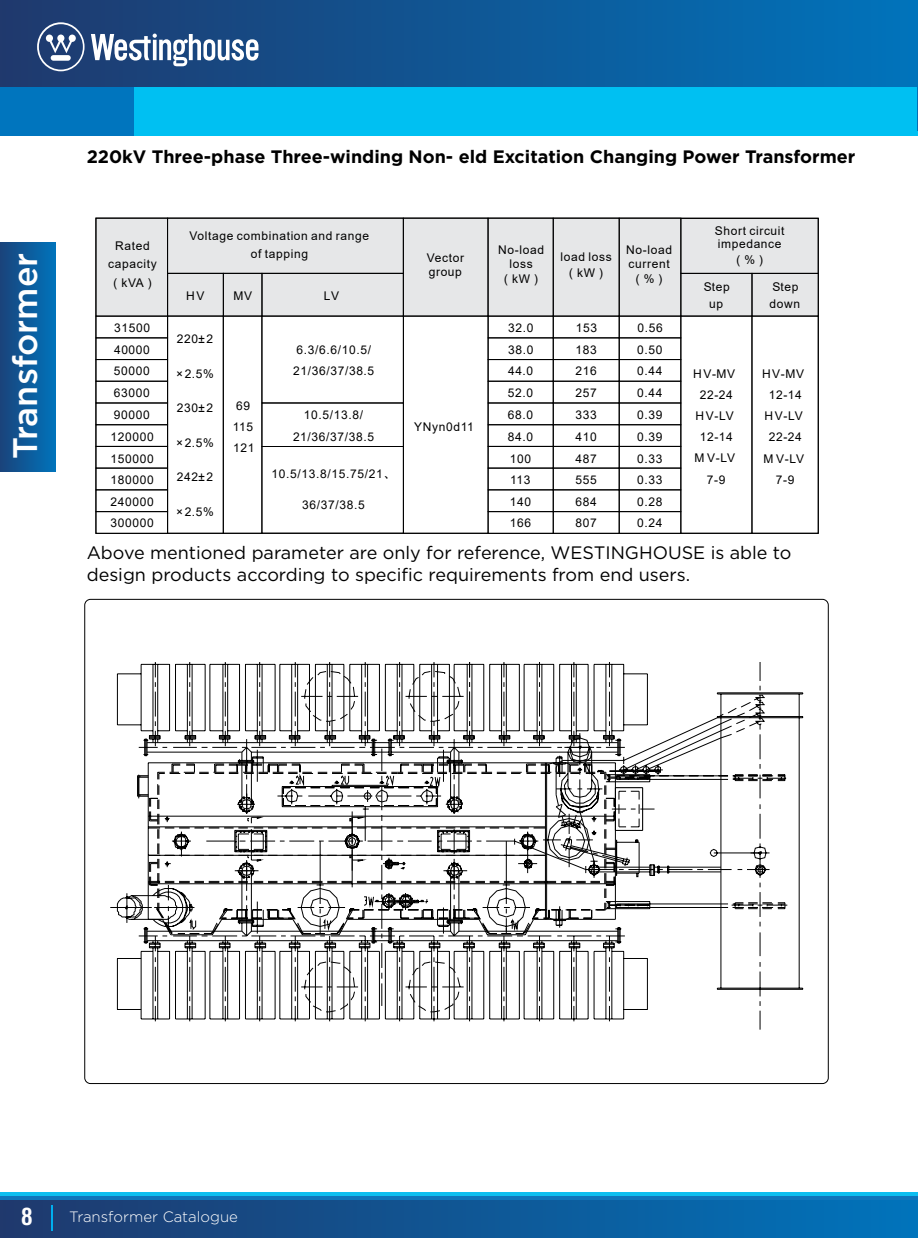
<style>
.page{position:relative;width:918px;height:1238px;background:#fff}
.page>*{position:absolute;margin:0;border:0;box-sizing:border-box;transform-origin:0 0}
.t1{font:500 34.05px "Gotham";color:#fff}
.t2{font:700 condensed 24.3px "Helvetica Rounded";color:#fff}
.t3{font:18px/21.6px "Gotham";color:#000}
.t4{font:700 18px "Gotham";color:#000}
.t5{font:300 15px "Gotham Rounded";color:#fff}
.t6{font:12px/21.1px "Arial";letter-spacing:.055em;color:#000;text-align:center}
.t7{font:12px "Arial Unicode MS";color:#000}
.s1{font-family:"Arial Unicode MS"}
.s2{font-family:"Arial"}
</style>
<div class="page">
<div style="left:0;top:242px;width:55px;height:229px;background:linear-gradient(to right,#1a437b,#0173ba)"></div>
<div style="left:0;top:0;width:918px;height:130px;background:linear-gradient(to right,#20396d,#0074bb)"></div>
<div style="left:8px;top:87px;width:910px;height:49px;background:#00c0f2"></div>
<div style="left:0;top:87px;width:134px;height:49px;background:#0075be"></div>
<svg style="left:91px;top:34px;width:167px;height:32px"></svg>
<svg style="left:37px;top:22px;width:48px;height:49px"></svg>
<svg style="left:917px;top:0;width:1px;height:87px"></svg>
<div style="left:0;top:1192px;width:918px;height:7px;background:#0cbef0"></div>
<div style="left:0;top:1196px;width:918px;height:8px;background:#0e75bb"></div>
<div style="left:0;top:1200px;width:918px;height:38px;background:linear-gradient(to right,#20396d,#0074bb)"></div>
<hr style="left:51px;top:1205px;width:2px;height:26px;background:#00aeef">
<svg style="left:259px;top:662px;width:544px;height:368px"></svg>
<svg style="left:648px;top:695px;width:137px;height:239px"></svg>
<svg style="left:117px;top:662px;width:505px;height:86px"></svg>
<svg style="left:110px;top:893px;width:27px;height:30px"></svg>
<svg style="left:137px;top:748px;width:518px;height:273px"></svg>
<svg style="left:301px;top:662px;width:169px;height:350px"></svg>
<div style="left:96px;top:218px;width:722px;height:98px;background:#e6e7e8"></div>
<div style="left:96px;top:316px;width:72px;height:22px;border:1px solid #000"></div>
<div style="left:96px;top:359px;width:72px;height:22px;border:1px solid #000"></div>
<div style="left:96px;top:381px;width:72px;height:22px;border:1px solid #000"></div>
<div style="left:96px;top:424px;width:72px;height:23px;border:1px solid #000"></div>
<div style="left:96px;top:446px;width:72px;height:22px;border:1px solid #000"></div>
<div style="left:96px;top:468px;width:72px;height:22px;border:1px solid #000"></div>
<div style="left:96px;top:511px;width:72px;height:22px;border:1px solid #000"></div>
<svg style="left:167px;top:316px;width:56px;height:216px"></svg>
<div style="left:167px;top:273px;width:57px;height:43px;border:1px solid #000"></div>
<div style="left:223px;top:316px;width:39px;height:217px;border:1px solid #000"></div>
<div style="left:223px;top:273px;width:39px;height:43px;border:1px solid #000"></div>
<div style="left:262px;top:316px;width:142px;height:87px;border:1px solid #000"></div>
<div style="left:262px;top:446px;width:142px;height:87px;border:1px solid #000"></div>
<div style="left:167px;top:218px;width:237px;height:56px;border:1px solid #000"></div>
<div style="left:403px;top:316px;width:85px;height:217px;border:1px solid #000"></div>
<div style="left:403px;top:218px;width:85px;height:98px;border:1px solid #000"></div>
<div style="left:488px;top:218px;width:65px;height:98px;border:1px solid #000"></div>
<div style="left:488px;top:316px;width:65px;height:22px;border:1px solid #000"></div>
<div style="left:488px;top:359px;width:65px;height:22px;border:1px solid #000"></div>
<div style="left:488px;top:381px;width:65px;height:22px;border:1px solid #000"></div>
<div style="left:488px;top:424px;width:65px;height:23px;border:1px solid #000"></div>
<div style="left:488px;top:446px;width:65px;height:22px;border:1px solid #000"></div>
<div style="left:488px;top:468px;width:65px;height:22px;border:1px solid #000"></div>
<div style="left:488px;top:511px;width:65px;height:22px;border:1px solid #000"></div>
<div style="left:553px;top:218px;width:66px;height:98px;border:1px solid #000"></div>
<div style="left:553px;top:316px;width:66px;height:22px;border:1px solid #000"></div>
<div style="left:553px;top:359px;width:66px;height:22px;border:1px solid #000"></div>
<div style="left:553px;top:381px;width:66px;height:22px;border:1px solid #000"></div>
<div style="left:553px;top:424px;width:66px;height:23px;border:1px solid #000"></div>
<div style="left:553px;top:446px;width:66px;height:22px;border:1px solid #000"></div>
<div style="left:553px;top:468px;width:66px;height:22px;border:1px solid #000"></div>
<div style="left:553px;top:511px;width:66px;height:22px;border:1px solid #000"></div>
<div style="left:619px;top:218px;width:62px;height:98px;border:1px solid #000"></div>
<div style="left:619px;top:316px;width:62px;height:22px;border:1px solid #000"></div>
<div style="left:619px;top:338px;width:62px;height:22px;border:1px solid #000"></div>
<div style="left:619px;top:359px;width:62px;height:22px;border:1px solid #000"></div>
<div style="left:619px;top:381px;width:62px;height:22px;border:1px solid #000"></div>
<div style="left:619px;top:403px;width:62px;height:22px;border:1px solid #000"></div>
<div style="left:619px;top:424px;width:62px;height:23px;border:1px solid #000"></div>
<div style="left:619px;top:446px;width:62px;height:22px;border:1px solid #000"></div>
<div style="left:619px;top:468px;width:62px;height:22px;border:1px solid #000"></div>
<div style="left:619px;top:490px;width:62px;height:22px;border:1px solid #000"></div>
<div style="left:619px;top:511px;width:62px;height:22px;border:1px solid #000"></div>
<div style="left:681px;top:316px;width:71px;height:217px;border:1px solid #000"></div>
<svg style="left:680px;top:220px;width:137px;height:54px"></svg>
<h1 class="t1" style="left:3px;top:459px;width:208px;rotate:-90deg">Transformer</h1>
<h3 class="t4" style="left:87px;top:145px;width:770px">220kV Three-phase Three-winding Non- eld Excitation Changing Power Transformer</h3>
<p class="t6" style="left:108px;top:237px;width:50px;line-height:17.2px">Rated capacity</p>
<p class="t6" style="left:109px;top:273px;width:48px"><span class="s1">（</span>kVA<span class="s1">）</span></p>
<p class="t6" style="left:114px;top:317px;width:37px">31500</p>
<p class="t6" style="left:715px;top:224px;width:71px;line-height:13.4px;text-align:left">Short circuit impedance</p>
<p class="t7" style="left:732px;top:251px;width:36px">（<span class="s2">%</span>）</p>
<p class="t6" style="left:190px;top:228px;width:181px;line-height:17.2px">Voltage combination and range of tapping</p>
<p class="t6" style="left:186px;top:285px;width:20px">HV</p>
<p class="t6" style="left:233px;top:285px;width:20px">MV</p>
<p class="t6" style="left:324px;top:285px;width:17px">LV</p>
<p class="t6" style="left:704px;top:278px;width:27px;line-height:16.8px">Step up</p>
<p class="t6" style="left:770px;top:278px;width:32px;line-height:16.8px;text-align:left">Step down</p>
<p class="t6" style="left:427px;top:251px;width:39px;line-height:13.4px;text-align:left">Vector group</p>
<p class="t6" style="left:498px;top:243px;width:47px;line-height:13.4px">No-load loss</p>
<p class="t7" style="left:500px;top:270px;width:43px">（<span class="s2">kW</span>）</p>
<p class="t6" style="left:626px;top:243px;width:47px;line-height:13.4px;text-align:left">No-load current</p>
<p class="t7" style="left:632px;top:270px;width:36px">（<span class="s2">%</span>）</p>
<p class="t6" style="left:561px;top:246px;width:53px">load loss</p>
<p class="t7" style="left:565px;top:264px;width:43px">（<span class="s2">kW</span>）</p>
<p class="t6" style="left:508px;top:317px;width:27px">32.0</p>
<p class="t6" style="left:576px;top:317px;width:23px">153</p>
<p class="t6" style="left:637px;top:317px;width:27px">0.56</p>
<p class="t6" style="left:177px;top:328px;width:38px">220<span class="s1">±</span>2</p>
<p class="t6" style="left:176px;top:363px;width:39px"><span class="s1">×</span>2.5%</p>
<p class="t6" style="left:177px;top:397px;width:38px">230<span class="s1">±</span>2</p>
<p class="t6" style="left:176px;top:432px;width:39px"><span class="s1">×</span>2.5%</p>
<p class="t6" style="left:177px;top:467px;width:38px">242<span class="s1">±</span>2</p>
<p class="t6" style="left:176px;top:501px;width:39px"><span class="s1">×</span>2.5%</p>
<p class="t6" style="left:114px;top:339px;width:37px">40000</p>
<p class="t6" style="left:508px;top:339px;width:27px">38.0</p>
<p class="t6" style="left:576px;top:339px;width:23px">183</p>
<p class="t6" style="left:637px;top:339px;width:27px">0.50</p>
<p class="t6" style="left:114px;top:360px;width:37px">50000</p>
<p class="t6" style="left:508px;top:360px;width:27px">44.0</p>
<p class="t6" style="left:576px;top:360px;width:23px">216</p>
<p class="t6" style="left:637px;top:360px;width:27px">0.44</p>
<p class="t6" style="left:114px;top:382px;width:37px">63000</p>
<p class="t6" style="left:508px;top:382px;width:27px">52.0</p>
<p class="t6" style="left:576px;top:382px;width:23px">257</p>
<p class="t6" style="left:637px;top:382px;width:27px">0.44</p>
<p class="t6" style="left:114px;top:404px;width:37px">90000</p>
<p class="t6" style="left:293px;top:405px;width:83px">10.5/13.8/<br>21/36/37/38.5</p>
<p class="t6" style="left:508px;top:404px;width:27px">68.0</p>
<p class="t6" style="left:576px;top:404px;width:23px">333</p>
<p class="t6" style="left:637px;top:404px;width:27px">0.39</p>
<p class="t6" style="left:293px;top:339px;width:83px;text-align:left">6.3/6.6/10.5/<br>21/36/37/38.5</p>
<p class="t6" style="left:233px;top:395px;width:23px;text-align:left">69<br>115<br>121</p>
<p class="t6" style="left:414px;top:416px;width:61px">YNyn0d11</p>
<p class="t6" style="left:110px;top:426px;width:45px">120000</p>
<p class="t6" style="left:508px;top:426px;width:27px">84.0</p>
<p class="t6" style="left:576px;top:426px;width:23px">410</p>
<p class="t6" style="left:637px;top:426px;width:27px">0.39</p>
<p class="t6" style="left:110px;top:448px;width:45px">150000</p>
<p class="t6" style="left:272px;top:463px;width:126px">10.5/13.8/15.75/21<span class="s1">、</span></p>
<p class="t6" style="left:302px;top:494px;width:64px">36/37/38.5</p>
<p class="t6" style="left:510px;top:448px;width:23px">100</p>
<p class="t6" style="left:576px;top:448px;width:23px">487</p>
<p class="t6" style="left:637px;top:448px;width:27px">0.33</p>
<p class="t6" style="left:110px;top:469px;width:45px">180000</p>
<p class="t6" style="left:510px;top:469px;width:22px">113</p>
<p class="t6" style="left:576px;top:469px;width:23px">555</p>
<p class="t6" style="left:637px;top:469px;width:27px">0.33</p>
<p class="t6" style="left:110px;top:491px;width:45px">240000</p>
<p class="t6" style="left:510px;top:491px;width:23px">140</p>
<p class="t6" style="left:576px;top:491px;width:23px">684</p>
<p class="t6" style="left:637px;top:491px;width:27px">0.28</p>
<p class="t6" style="left:110px;top:512px;width:45px">300000</p>
<p class="t6" style="left:510px;top:512px;width:23px">166</p>
<p class="t6" style="left:576px;top:512px;width:23px">807</p>
<p class="t6" style="left:637px;top:512px;width:27px">0.24</p>
<p class="t6" style="left:693px;top:363px;width:44px">HV-MV<br>22-24<br>HV-LV<br>12-14<br>M V-LV<br>7-9</p>
<p class="t6" style="left:762px;top:363px;width:44px">HV-MV<br>12-14<br>HV-LV<br>22-24<br>M V-LV<br>7-9</p>
<h3 class="t3" style="left:87px;top:541px;width:706px">Above mentioned parameter are only for reference, WESTINGHOUSE is able to design products according to specific requirements from end users.</h3>
<h2 class="t2" style="left:21px;top:1201px;width:13px">8</h2>
<p class="t5" style="left:69px;top:1207px;width:170px">Transformer Catalogue</p>
</div>
